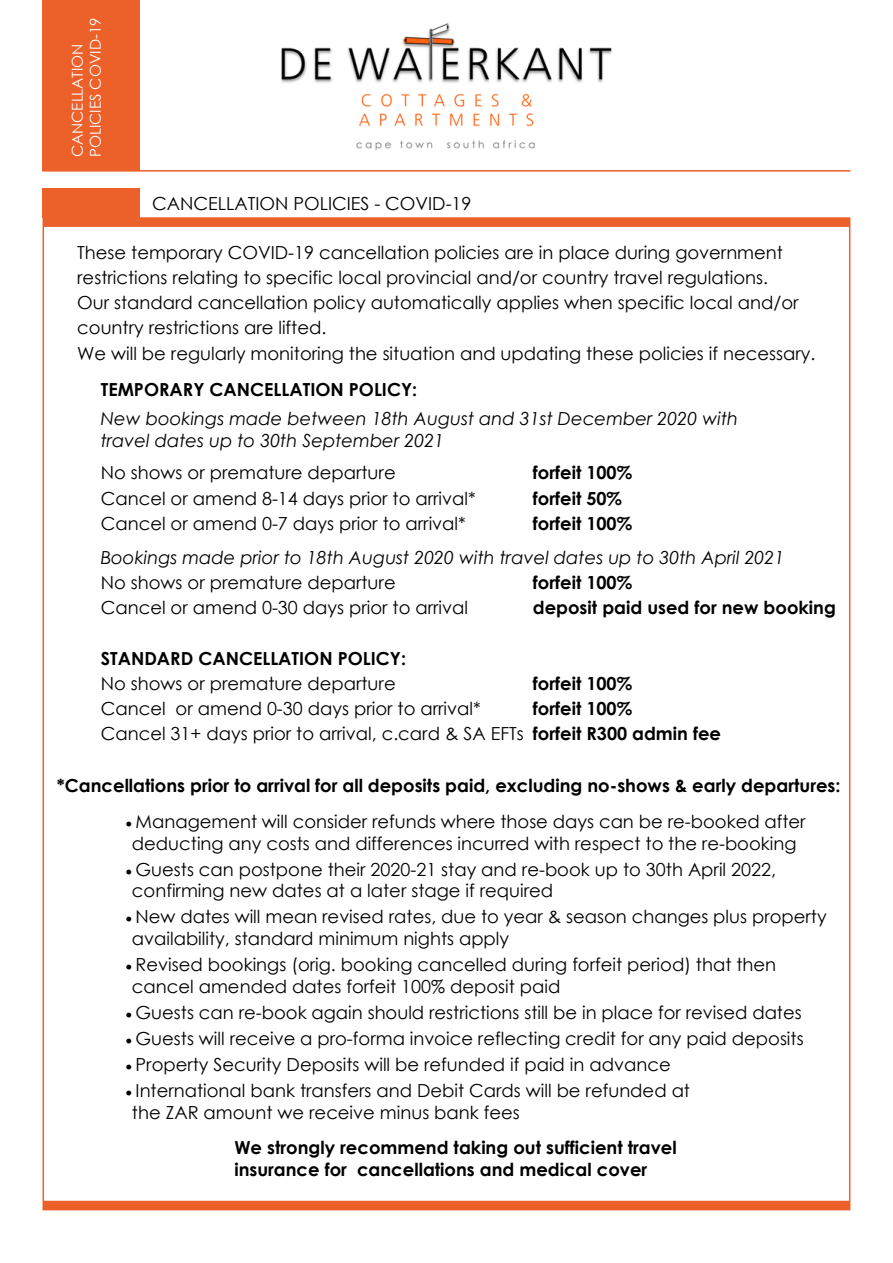
<style>
.page{position:relative;width:893px;height:1263px;background:#fff}
.page>*{position:absolute;margin:0;border:0;box-sizing:border-box;transform-origin:0 0}
.t1{font:18px/25.2px "Century Gothic";color:#000}
.t2{font:700 18px/25.2px "Century Gothic";color:#000}
.t3{font:italic 18px/21.6px "Century Gothic";color:#000}
.t4{font:700 18px "Century Gothic";color:#000}
.t5{font:15px/18px "Century Gothic";color:#fff}
.s1{font-style:inherit}
</style>
<div class="page">
<img style="left:281px;top:23px;width:331px;height:128px">
<div style="left:43px;top:0;width:97px;height:170px;background:#ec602a"></div>
<hr style="left:43px;top:170px;width:807px;height:2px;background:#ec602a">
<div style="left:43px;top:189px;width:97px;height:29px;background:#ec602a"></div>
<div style="left:41px;top:220px;width:811px;height:987px;border:4px solid #ec602a"></div>
<p class="t5" style="left:68px;top:157px;width:141px;rotate:-90deg">CANCELLATION<br>POLICIES COVID-19</p>
<p class="t1" style="left:152px;top:190px;width:321px">CANCELLATION POLICIES - COVID-19</p>
<p class="t1" style="left:77px;top:239px;width:740px">These temporary COVID-19 cancellation policies are in place during government restrictions relating to specific local provincial and/or country travel regulations.<br>Our standard cancellation policy automatically applies when specific local and/or country restrictions are lifted.<br>We will be regularly monitoring the situation and updating these policies if necessary.</p>
<p class="t2" style="left:101px;top:377px;width:318px">TEMPORARY CANCELLATION POLICY:</p>
<p class="t3" style="left:101px;top:408px;width:639px">New bookings made between 18th August and 31st December 2020 with travel dates up to 30th September 2021</p>
<p class="t1" style="left:101px;top:460px;width:296px">No shows or premature departure</p>
<p class="t2" style="left:533px;top:460px;width:101px">forfeit 100%</p>
<p class="t1" style="left:101px;top:485px;width:376px">Cancel or amend 8-14 days prior to arrival*</p>
<p class="t2" style="left:533px;top:485px;width:91px">forfeit 50%</p>
<p class="t1" style="left:101px;top:510px;width:366px">Cancel or amend 0-7 days prior to arrival*</p>
<p class="t2" style="left:533px;top:510px;width:101px">forfeit 100%</p>
<p class="t3" style="left:101px;top:546px;width:685px">Bookings made prior to 18th August 2020 with travel dates up to 30th April 2021</p>
<p class="t1" style="left:101px;top:570px;width:369px">No shows or premature departure<br>Cancel or amend 0-30 days prior to arrival</p>
<p class="t2" style="left:101px;top:645px;width:307px">STANDARD CANCELLATION POLICY:</p>
<p class="t1" style="left:101px;top:671px;width:425px">No shows or premature departure<br>Cancel or amend 0-30 days prior to arrival*<br>Cancel 31+ days prior to arrival, c.card &amp; SA EFTs</p>
<p class="t2" style="left:533px;top:569px;width:305px">forfeit 100%<br>deposit paid used for new booking</p>
<p class="t2" style="left:533px;top:670px;width:190px">forfeit 100%<br>forfeit 100%<br>forfeit R300 admin fee</p>
<p class="t4" style="left:57px;top:774px;width:785px"><span class="s1">*C</span>ancellations prior to arrival <span class="s1">f</span>or all deposits paid, excluding no-shows <span class="s1">&amp;</span> early departures:</p>
<p class="t1" style="left:126px;top:810px;width:681px;line-height:21.6px;text-align:center">• Management will consider refunds where those days can be re-booked after deducting any costs and differences incurred with respect to the re-booking</p>
<p class="t1" style="left:132px;top:858px;width:646px;line-height:21.6px;text-indent:-6px">• Guests can postpone their 2020-21 stay and re-book up to 30th April 2022, confirming new dates at a later stage if required</p>
<p class="t1" style="left:132px;top:906px;width:696px;line-height:21.6px;text-indent:-6px">• New dates will mean revised rates, due to year &amp; season changes plus property availability, standard minimum nights apply</p>
<p class="t1" style="left:132px;top:953px;width:646px;line-height:21.6px;text-indent:-6px">• Revised bookings (orig. booking cancelled during forfeit period) that then cancel amended dates forfeit 100% deposit paid</p>
<p class="t1" style="left:126px;top:999px;width:677px">• Guests can re-book again should restrictions still be in place for revised dates</p>
<p class="t1" style="left:126px;top:1025px;width:679px">• Guests will receive a pro-forma invoice reflecting credit for any paid deposits</p>
<p class="t1" style="left:126px;top:1051px;width:546px">• Property Security Deposits will be refunded if paid in advance</p>
<p class="t1" style="left:132px;top:1079px;width:560px;line-height:21.6px;text-indent:-6px">• International bank transfers and Debit Cards will be refunded at the ZAR amount we receive minus bank fees</p>
<p class="t2" style="left:234px;top:1136px;width:444px;line-height:21.6px"><span class="s1">We</span> strongly <span class="s1">recommend taking out</span> sufficient <span class="s1">travel insurance</span> for cancellations and medical cover</p>
</div>
